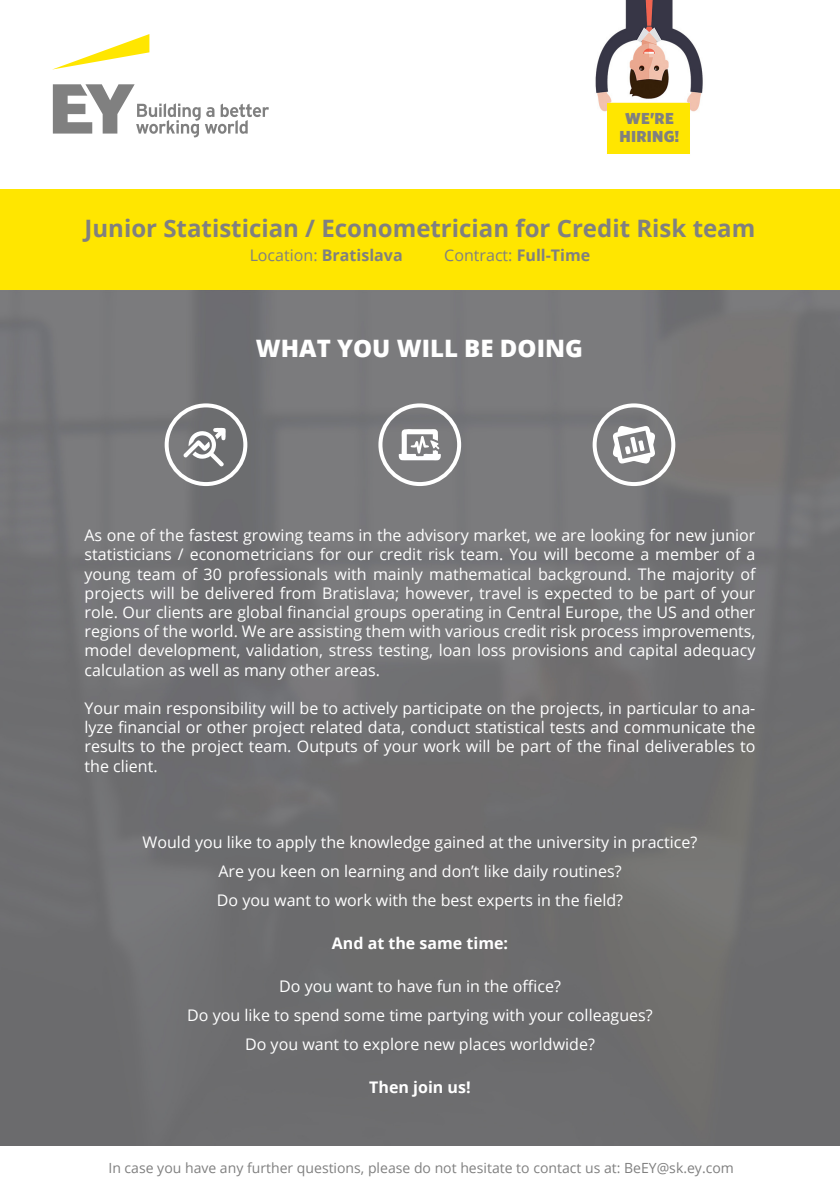
<style>
.page{position:relative;width:840px;height:1191px;background:#fff}
.page>*{position:absolute;margin:0;border:0;box-sizing:border-box;transform-origin:0 0}
.t1{font:700 24px "Open Sans";color:#808080}
.t2{font:800 24px "Open Sans";color:#fff}
.t3{font:16px/19.2px "Open Sans";color:#fff;text-align:justify}
.t4{font:700 16px "Open Sans";color:#fff}
.t5{font:700 16px "Open Sans";color:#808080}
.t6{font:16px "Open Sans";color:#808080}
.t7{font:900 16px/18px "Whitney";letter-spacing:.015em;color:#808080;text-align:center}
.t8{font:14px "Open Sans";color:#808080}
.s1{font-weight:400}
.s2{font-weight:700}
</style>
<div class="page">
<div style="left:0;top:189px;width:839px;height:101px;background:#ffe600"></div>
<img style="left:0;top:290px;width:839px;height:855px">
<div style="left:378px;top:403px;width:83px;height:83px;border:4px solid #fff;border-radius:50%"></div>
<svg style="left:398px;top:429px;width:42px;height:31px"></svg>
<img style="left:595px;top:0;width:108px;height:154px">
<svg style="left:52px;top:34px;width:97px;height:36px"></svg>
<svg style="left:53px;top:84px;width:216px;height:53px"></svg>
<div style="left:607px;top:103px;width:82px;height:50px;background:#ffe600"></div>
<div style="left:164px;top:403px;width:83px;height:83px;border:4px solid #fff;border-radius:50%"></div>
<svg style="left:183px;top:428px;width:42px;height:38px"></svg>
<div style="left:592px;top:403px;width:83px;height:83px;border:4px solid #fff;border-radius:50%"></div>
<svg style="left:612px;top:426px;width:42px;height:37px"></svg>
<p class="t7" style="left:619px;top:109px;width:61px">WE’RE<br>HIRING!</p>
<p class="t1" style="left:84px;top:211px;width:672px">Junior Statistician / Econometrician for Credit Risk team</p>
<p class="t5" style="left:249px;top:243px;width:154px"><span class="s1">Location:</span> Bratislava</p>
<p class="t6" style="left:444px;top:244px;width:147px">Contract: <span class="s2">Full-Time</span></p>
<p class="t2" style="left:256px;top:330px;width:328px">WHAT YOU WILL BE DOING</p>
<p class="t3" style="left:84px;top:525px;width:672px">As one of the fastest growing teams in the advisory market, we are looking for new junior statisticians / econometricians for our credit risk team. You will become a member of a young team of 30 professionals with mainly mathematical background. The majority of projects will be delivered from Bratislava; however, travel is expected to be part of your role. Our clients are global financial groups operating in Central Europe, the US and other regions of the world. We are assisting them with various credit risk process improvements, model development, validation, stress testing, loan loss provisions and capital adequacy calculation as well as many other areas.</p>
<p class="t3" style="left:84px;top:698px;width:672px">Your main responsibility will be to actively participate on the projects, in particular to ana&shy;lyze financial or other project related data, conduct statistical tests and communicate the results to the project team. Outputs of your work will be part of the final deliverables to the client.</p>
<p class="t3" style="left:142px;top:832px;width:556px">Would you like to apply the knowledge gained at the university in practice?</p>
<p class="t3" style="left:218px;top:861px;width:404px">Are you keen on learning and don’t like daily routines?</p>
<p class="t3" style="left:217px;top:890px;width:407px">Do you want to work with the best experts in the field?</p>
<p class="t4" style="left:331px;top:932px;width:178px">And at the same time:</p>
<p class="t3" style="left:279px;top:976px;width:283px">Do you want to have fun in the office?</p>
<p class="t3" style="left:187px;top:1005px;width:466px">Do you like to spend some time partying with your colleagues?</p>
<p class="t3" style="left:245px;top:1034px;width:351px">Do you want to explore new places worldwide?</p>
<p class="t4" style="left:369px;top:1076px;width:103px">Then join us!</p>
<p class="t8" style="left:108px;top:1158px;width:626px">In case you have any further questions, please do not hesitate to contact us at: BeEY@sk.ey.com</p>
</div>
